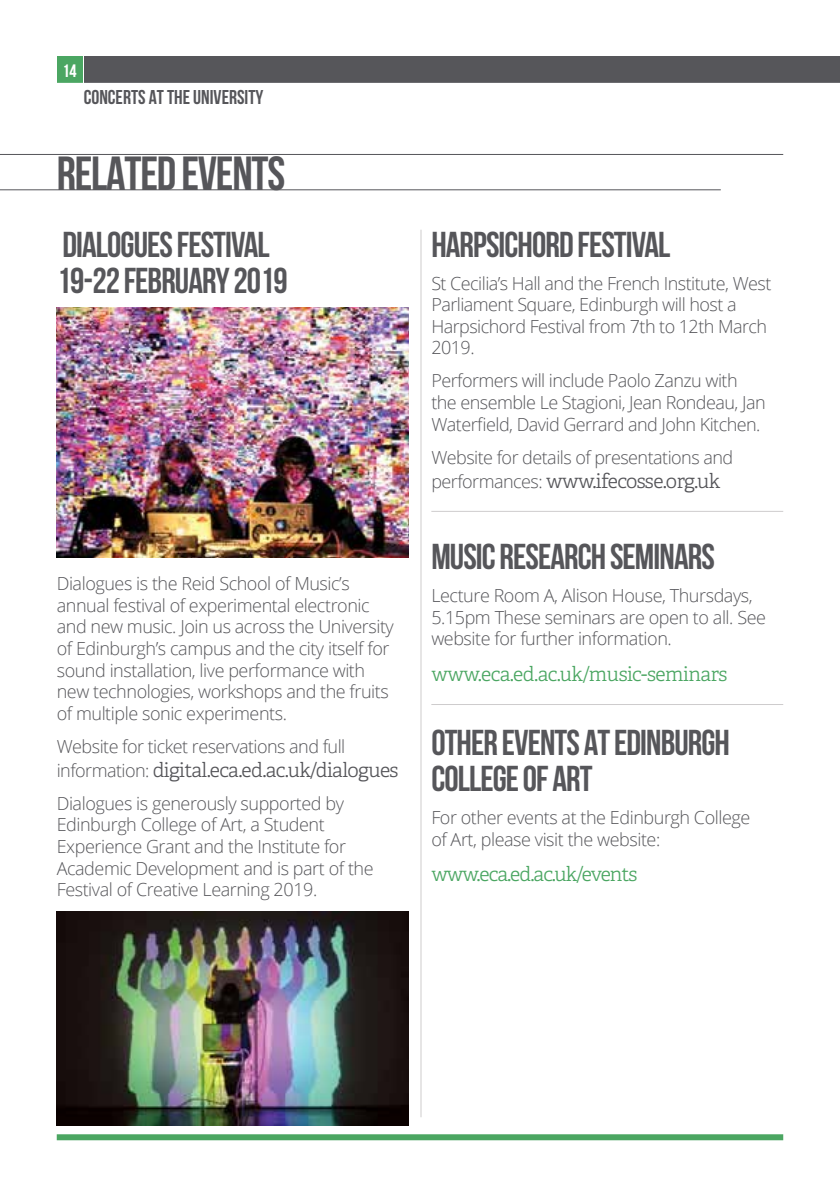
<style>
.page{position:relative;width:840px;height:1191px;background:#fff}
.page>*{position:absolute;margin:0;border:0;box-sizing:border-box;transform-origin:0 0}
.t1{font:700 47.8px "Bebas Neue";color:#56565a}
.t2{font:700 36px/36px "Bebas Neue";letter-spacing:-.025em;color:#56565a}
.t3{font:300 20px "Adelle";letter-spacing:-.03em;color:#56565a}
.t4{font:300 20px "Adelle";letter-spacing:-.03em;color:#4ba662}
.t5{font:700 20px "Bebas Neue";color:#56565a}
.t6{font:300 18px/21.6px "Open Sans";letter-spacing:-.025em;color:#56565a}
.t7{font:700 18px "Bebas Neue";color:#fff}
.s1{font-family:"Open Sans";font-size:18px}
</style>
<div class="page">
<div style="left:84px;top:57px;width:755px;height:27px;background:#56565a"></div>
<div style="left:57px;top:57px;width:25px;height:27px;background:#4ba662"></div>
<hr style="left:57px;top:83px;width:782px;height:2px;background:#fff">
<hr style="left:420px;top:230px;width:1px;height:887px;background:#cecccd">
<hr style="left:0;top:154px;width:782px;height:1px;background:#56565a">
<hr style="left:0;top:189px;width:720px;height:1px;background:#56565a">
<div style="left:57px;top:1134px;width:725px;height:6px;background:#4ba662"></div>
<img style="left:57px;top:308px;width:351px;height:249px">
<img style="left:57px;top:911px;width:351px;height:214px">
<hr style="left:431px;top:511px;width:351px;height:1px;background:#cecccd">
<hr style="left:431px;top:704px;width:351px;height:1px;background:#cecccd">
<p class="t7" style="left:62px;top:61px;width:16px">14</p>
<p class="t5" style="left:84px;top:86px;width:181px">CONCERTS AT THE UNIVERSITY</p>
<h1 class="t1" style="left:57px;top:147px;width:143px">RELATED EVENTS</h1>
<h2 class="t2" style="left:57px;top:226px;width:213px">DIALOGUES FESTIVAL<br>19-22 FEBRUARY</h2>
<h2 class="t2" style="left:233px;top:262px;width:56px">2019</h2>
<p class="t6" style="left:57px;top:572px;width:338px">Dialogues is the Reid School of Music’s annual festival of experimental electronic and new music. Join us across the University of Edinburgh’s campus and the city itself for sound installation, live performance with new technologies, workshops and the fruits of multiple sonic experiments.</p>
<p class="t6" style="left:57px;top:735px;width:290px">Website for ticket reservations and full</p>
<p class="t3" style="left:57px;top:757px;width:343px"><span class="s1">information:</span> digital.eca.ed.ac.uk/dialogues</p>
<p class="t6" style="left:57px;top:792px;width:318px">Dialogues is generously supported by Edinburgh College of Art, a Student Experience Grant and the Institute for Academic Development and is part of the Festival of Creative Learning 2019.</p>
<h2 class="t2" style="left:431px;top:226px;width:170px">HARPSICHORD FESTIVA</h2>
<h2 class="t2" style="left:658px;top:226px;width:14px">L</h2>
<p class="t6" style="left:431px;top:272px;width:341px">St Cecilia’s Hall and the French Institute, West Parliament Square, Edinburgh will host a Harpsichord Festival from 7th to 12th March 2019.</p>
<p class="t6" style="left:431px;top:369px;width:335px">Performers will include Paolo Zanzu with the ensemble Le Stagioni, Jean Rondeau, Jan<br>Waterfield, David Gerrard and John Kitchen.</p>
<p class="t6" style="left:431px;top:446px;width:303px">Website for details of presentations and</p>
<p class="t3" style="left:431px;top:468px;width:290px"><span class="s1">performances:</span> www.ifecosse.org.uk</p>
<h2 class="t2" style="left:431px;top:538px;width:82px">MUSIC RESEAR</h2>
<h2 class="t2" style="left:577px;top:538px;width:89px">CHSEMINARS</h2>
<p class="t6" style="left:431px;top:584px;width:336px">Lecture Room A, Alison House, Thursdays,<br>5.15pm These seminars are open to all. See website for further information.</p>
<p class="t4" style="left:431px;top:661px;width:297px">www.eca.ed.ac.uk/music-seminars</p>
<h2 class="t2" style="left:431px;top:724px;width:300px">OTHER EVENTS AT EDINBURGH<br>COLLEGE OF ART</h2>
<p class="t6" style="left:431px;top:806px;width:320px">For other events at the Edinburgh College of Art, please visit the website:</p>
<p class="t4" style="left:431px;top:862px;width:207px">www.eca.ed.ac.uk/events</p>
</div>
